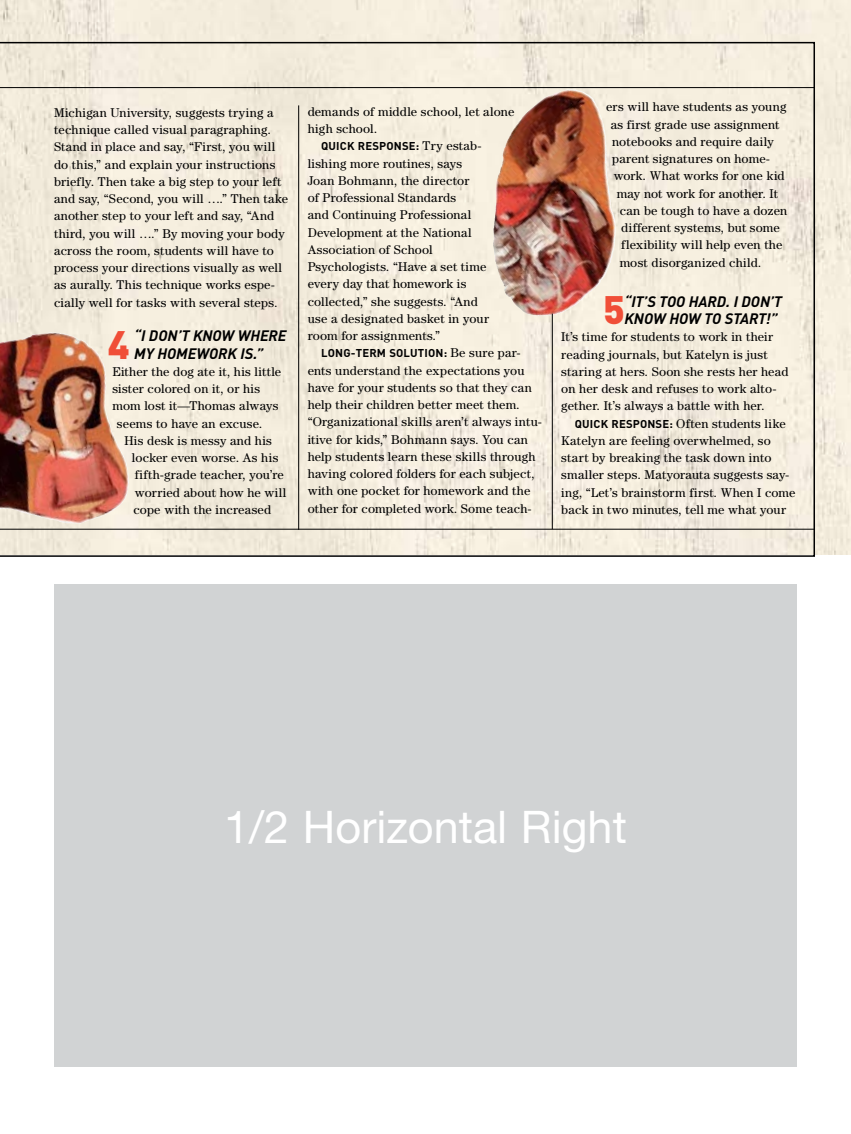
<style>
.page{position:relative;width:851px;height:1134px;background:#fff}
.page>*{position:absolute;margin:0;border:0;box-sizing:border-box;transform-origin:0 0}
.t1{font:45px "Helvetica Neue";color:#fff}
.t2{font:900 39.3px "DIN";color:#f04e37}
.t3{font:italic 700 15px/17.2px "DIN";letter-spacing:-.005em;color:#000}
.t4{font:12.75px/17.2px "Century";letter-spacing:.015em;color:#000}
.t5{font:700 11.25px "DIN";letter-spacing:.015em;color:#000}
.s1{font-family:"Century";font-weight:400;font-size:12.75px}
.s2{font-family:"DIN";font-weight:700;font-size:11.25px}
</style>
<div class="page">
<img style="left:0;top:0;width:850px;height:555px">
<svg style="left:0;top:42px;width:815px;height:515px"></svg>
<hr style="left:0;top:529px;width:815px;height:1px;background:#000">
<hr style="left:0;top:87px;width:815px;height:1px;background:#000">
<hr style="left:298px;top:105px;width:1px;height:425px;background:#000">
<hr style="left:552px;top:105px;width:1px;height:424px;background:#000">
<div style="left:54px;top:584px;width:742px;height:482px;background:#d1d3d4"></div>
<img style="left:0;top:334px;width:132px;height:190px">
<img style="left:488px;top:90px;width:127px;height:226px">
<p class="t4" style="left:54px;top:104px;width:236px">Michigan University, suggests trying a technique called visual paragraphing.<br>Stand in place and say, “First, you will do this,” and explain your instructions briefly. Then take a big step to your left and say, “Second, you will ….” Then take another step to your left and say, “And third, you will ….” By moving your body across the room, students will have to process your directions visually as well as aurally. This technique works espe&shy;cially well for tasks with several steps.</p>
<h2 class="t2" style="left:108px;top:318px;width:23px">4</h2>
<p class="t3" style="left:134px;top:327px;width:154px">“I DON’T KNOW WHERE<br>MY HOMEWORK IS.”</p>
<p class="t4" style="left:112px;top:363px;width:170px">Either the dog ate it, his little</p>
<p class="t4" style="left:112px;top:380px;width:149px">sister colored on it, or his</p>
<p class="t4" style="left:112px;top:397px;width:167px">mom lost it—Thomas always</p>
<p class="t4" style="left:117px;top:414px;width:147px">seems to have an excuse.</p>
<p class="t4" style="left:124px;top:432px;width:149px">His desk is messy and his</p>
<p class="t4" style="left:132px;top:449px;width:148px">locker even worse. As his</p>
<p class="t4" style="left:135px;top:466px;width:150px">fifth-grade teacher, you’re</p>
<p class="t4" style="left:135px;top:483px;width:153px">worried about how he will</p>
<p class="t4" style="left:133px;top:501px;width:139px">cope with the increased</p>
<p class="t4" style="left:307px;top:103px;width:208px">demands of middle school, let alone high school.</p>
<p class="t5" style="left:321px;top:139px;width:162px">QUICK RESPONSE: <span class="s1">Try estab-</span></p>
<p class="t4" style="left:307px;top:154px;width:183px">lishing more routines, says<br>Joan Bohmann, the director<br>of Professional Standards<br>and Continuing Professional<br>Development at the National<br>Association of School<br>Psychologists. “Have a set time every day that homework is collected,” she suggests. “And use a designated basket in your room for assignments.”</p>
<p class="t5" style="left:321px;top:346px;width:201px">LONG-TERM SOLUTION: <span class="s1">Be sure par-</span></p>
<p class="t4" style="left:308px;top:361px;width:235px">ents understand the expectations you have for your students so that they can help their children better meet them. “Organizational skills aren’t always intu&shy;itive for kids,” Bohmann says. You can help students learn these skills through having colored folders for each subject, with one pocket for homework and the other for completed work. Some teach-</p>
<p class="t4" style="left:606px;top:98px;width:182px">ers will have students as young</p>
<p class="t4" style="left:610px;top:115px;width:170px">as first grade use assignment</p>
<p class="t4" style="left:612px;top:133px;width:163px">notebooks and require daily</p>
<p class="t4" style="left:612px;top:150px;width:159px">parent signatures on home-</p>
<p class="t4" style="left:613px;top:167px;width:172px">work. What works for one kid</p>
<p class="t4" style="left:616px;top:184px;width:163px">may not work for another. It</p>
<p class="t4" style="left:619px;top:202px;width:169px">can be tough to have a dozen</p>
<p class="t4" style="left:621px;top:219px;width:160px">different systems, but some</p>
<p class="t4" style="left:621px;top:236px;width:163px">flexibility will help even the</p>
<p class="t4" style="left:619px;top:253px;width:143px">most disorganized child.</p>
<h2 class="t2" style="left:603px;top:283px;width:23px">5</h2>
<p class="t3" style="left:624px;top:292px;width:159px">“IT’S TOO HARD. I DON’T<br>KNOW HOW TO START!”</p>
<p class="t4" style="left:561px;top:328px;width:229px">It’s time for students to work in their reading journals, but Katelyn is just staring at hers. Soon she rests her head on her desk and refuses to work alto&shy;gether. It’s always a battle with her.</p>
<p class="t4" style="left:561px;top:414px;width:236px;text-indent:14px"><span class="s2">QUICK RESPONSE:</span> Often students like Katelyn are feeling overwhelmed, so start by breaking the task down into smaller steps. Matyorauta suggests say&shy;ing, “Let’s brainstorm first. When I come back in two minutes, tell me what your</p>
<h1 class="t1" style="left:224px;top:800px;width:404px">1/2 Horizontal Right</h1>
</div>
